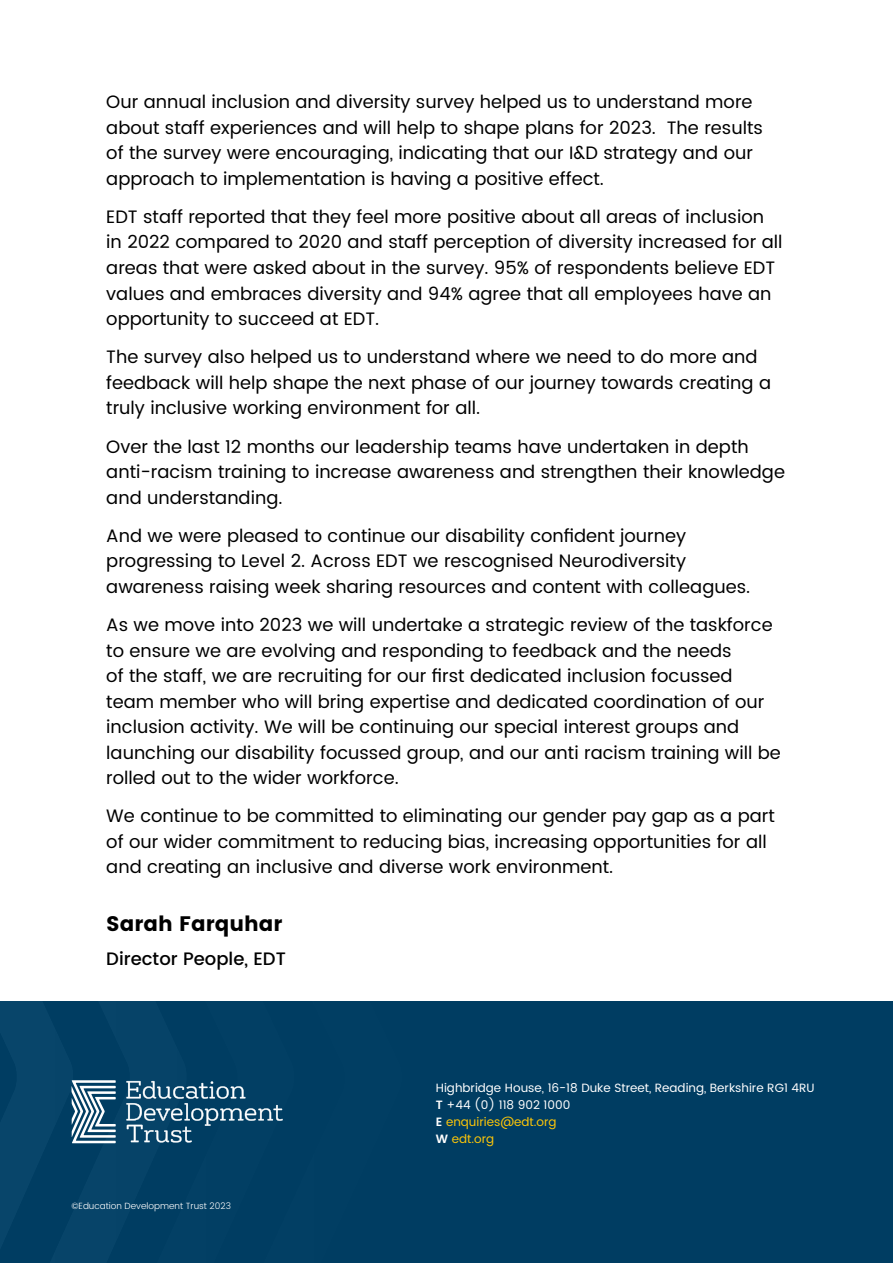
<style>
.page{position:relative;width:893px;height:1263px;background:#fff}
.page>*{position:absolute;margin:0;border:0;box-sizing:border-box;transform-origin:0 0}
.t1{font:700 21px "Poppins";color:#000}
.t2{font:18px/25.5px "Poppins";color:#000}
.t3{font:500 18px "Poppins";color:#000}
.t4{font:12px/17.1px "Poppins";color:#fff}
.t5{font:300 9px "Poppins";color:#fff}
.s1{font-weight:600}
.s2{color:#fdc608}
</style>
<div class="page">
<div style="left:0;top:1001px;width:893px;height:262px;background:#003d62"></div>
<svg style="left:71px;top:1080px;width:45px;height:64px"></svg>
<svg style="left:126px;top:1081px;width:157px;height:61px"></svg>
<p class="t2" style="left:106px;top:90px;width:658px">Our annual inclusion and diversity survey helped us to understand more about staff experiences and will help to shape plans for 2023. The results of the survey were encouraging, indicating that our I&amp;D strategy and our approach to implementation is having a positive effect.</p>
<p class="t2" style="left:106px;top:204px;width:678px">EDT staff reported that they feel more positive about all areas of inclusion in 2022 compared to 2020 and staff perception of diversity increased for all areas that were asked about in the survey. 95% of respondents believe EDT values and embraces diversity and 94% agree that all employees have an opportunity to succeed at EDT.</p>
<p class="t2" style="left:106px;top:345px;width:666px">The survey also helped us to understand where we need to do more and feedback will help shape the next phase of our journey towards creating a truly inclusive working environment for all.</p>
<p class="t2" style="left:106px;top:434px;width:680px">Over the last 12 months our leadership teams have undertaken in depth anti-racism training to increase awareness and strengthen their knowledge and understanding.</p>
<p class="t2" style="left:106px;top:523px;width:645px">And we were pleased to continue our disability confident journey progressing to Level 2. Across EDT we rescognised Neurodiversity awareness raising week sharing resources and content with colleagues.</p>
<p class="t2" style="left:106px;top:613px;width:676px">As we move into 2023 we will undertake a strategic review of the taskforce to ensure we are evolving and responding to feedback and the needs<br>of the staff, we are recruiting for our first dedicated inclusion focussed team member who will bring expertise and dedicated coordination of our inclusion activity. We will be continuing our special interest groups and launching our disability focussed group, and our anti racism training will be rolled out to the wider workforce.</p>
<p class="t2" style="left:106px;top:804px;width:670px">We continue to be committed to eliminating our gender pay gap as a part of our wider commitment to reducing bias, increasing opportunities for all and creating an inclusive and diverse work environment.</p>
<p class="t1" style="left:106px;top:911px;width:178px">Sarah Farquhar</p>
<p class="t3" style="left:106px;top:946px;width:181px">Director People, EDT</p>
<p class="t5" style="left:72px;top:1199px;width:161px">©Education Development Trust 2023</p>
<p class="t4" style="left:436px;top:1079px;width:380px">Highbridge House, 16-18 Duke Street, Reading, Berkshire RG1 4RU<br><span class="s1">T</span> +44 (0) 118 902 1000<br><span class="s1">E</span> <span class="s2">enquiries@edt.org<br></span><span class="s1">W</span> <span class="s2">edt.org</span></p>
</div>
